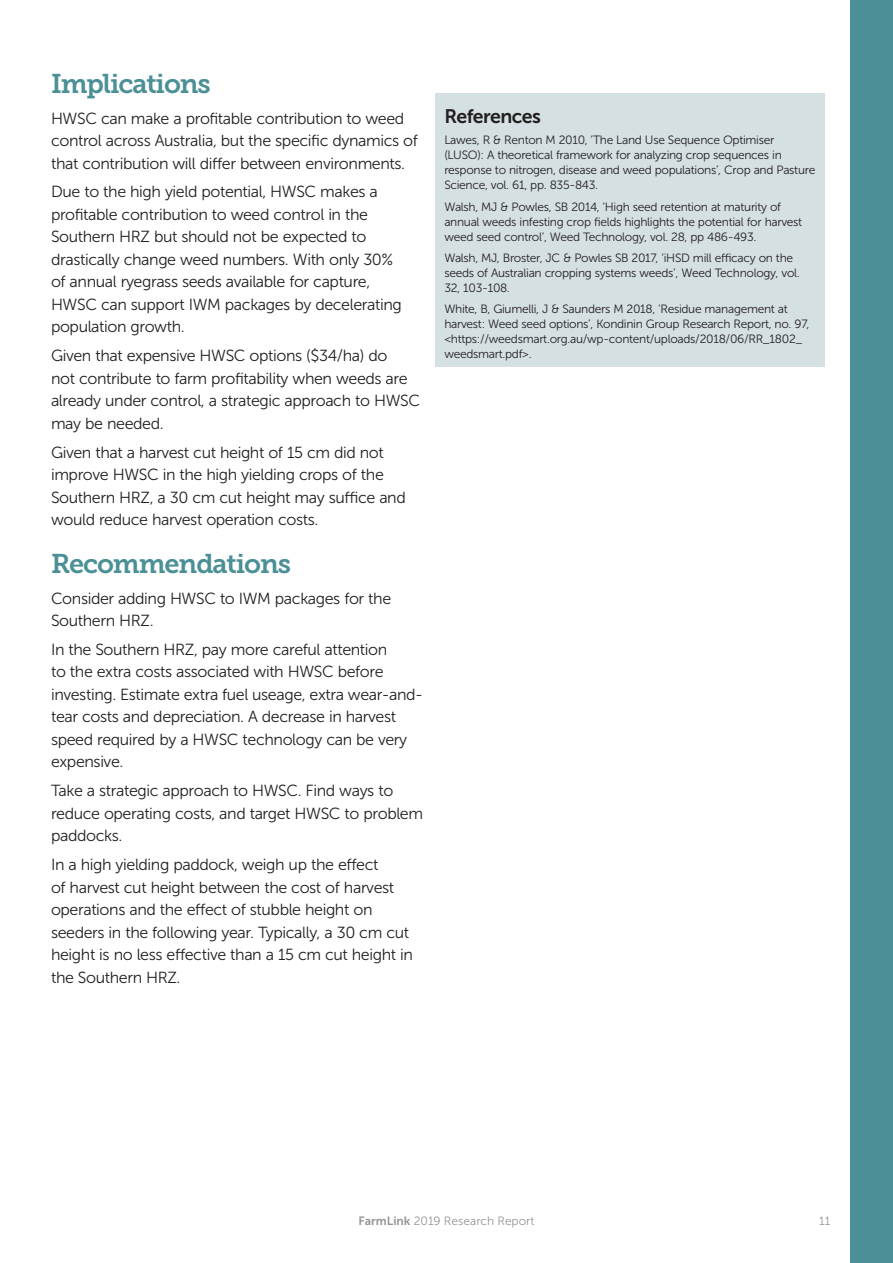
<style>
.page{position:relative;width:893px;height:1263px;background:#fff}
.page>*{position:absolute;margin:0;border:0;box-sizing:border-box;transform-origin:0 0}
.t1{font:27px "Museo Slab 700";letter-spacing:-.04em;color:#4b9096}
.t2{font:19.5px "Museo Sans 700";letter-spacing:-.03em;color:#231f20}
.t3{font:16.05px/22.5px "Museo Sans 300";letter-spacing:-.025em;color:#231f20}
.t4{font:12px/15px "Museo Sans 300";letter-spacing:-.025em;color:#231f20}
.t5{font:12px "Museo Sans 300";color:#939598}
.s1{font-family:"Museo Sans 700"}
</style>
<div class="page">
<div style="left:435px;top:94px;width:389px;height:273px;background:#d5e0e3"></div>
<div style="left:850px;top:0;width:43px;height:1263px;background:#4b9096"></div>
<h1 class="t1" style="left:51px;top:68px;width:161px">Implications</h1>
<p class="t3" style="left:51px;top:107px;width:368px">HWSC can make a profitable contribution to weed control across Australia, but the specific dynamics of that contribution will differ between environments.</p>
<p class="t3" style="left:51px;top:181px;width:352px">Due to the high yield potential, HWSC makes a profitable contribution to weed control in the Southern HRZ but should not be expected to drastically change weed numbers. With only 30% of annual ryegrass seeds available for capture, HWSC can support IWM packages by decelerating population growth.</p>
<p class="t3" style="left:51px;top:345px;width:371px">Given that expensive HWSC options ($34/ha) do<br>not contribute to farm profitability when weeds are already under control, a strategic approach to HWSC may be needed.</p>
<p class="t3" style="left:51px;top:441px;width:356px">Given that a harvest cut height of 15 cm did not improve HWSC in the high yielding crops of the Southern HRZ, a 30 cm cut height may suffice and would reduce harvest operation costs.</p>
<h1 class="t1" style="left:51px;top:548px;width:242px">Recommendations</h1>
<p class="t3" style="left:51px;top:587px;width:342px">Consider adding HWSC to IWM packages for the<br>Southern HRZ.</p>
<p class="t3" style="left:51px;top:638px;width:374px">In the Southern HRZ, pay more careful attention<br>to the extra costs associated with HWSC before investing. Estimate extra fuel useage, extra wear-and&shy;tear costs and depreciation. A decrease in harvest speed required by a HWSC technology can be very expensive.</p>
<p class="t3" style="left:51px;top:780px;width:374px">Take a strategic approach to HWSC. Find ways to reduce operating costs, and target HWSC to problem paddocks.</p>
<p class="t3" style="left:51px;top:853px;width:363px">In a high yielding paddock, weigh up the effect<br>of harvest cut height between the cost of harvest operations and the effect of stubble height on seeders in the following year. Typically, a 30 cm cut height is no less effective than a 15 cm cut height in the Southern HRZ.</p>
<p class="t2" style="left:444px;top:105px;width:98px">References</p>
<p class="t4" style="left:444px;top:133px;width:372px">Lawes, R &amp; Renton M 2010, ‘The Land Use Sequence Optimiser (LUSO): A theoretical framework for analyzing crop sequences in response to nitrogen, disease and weed populations’, Crop and Pasture Science, vol. 61, pp. 835-843.</p>
<p class="t4" style="left:444px;top:199px;width:359px">Walsh, MJ &amp; Powles, SB 2014, ‘High seed retention at maturity of annual weeds infesting crop fields highlights the potential for harvest weed seed control’, Weed Technology, vol. 28, pp 486-493.</p>
<p class="t4" style="left:444px;top:250px;width:357px">Walsh, MJ, Broster, JC &amp; Powles SB 2017, ‘iHSD mill efficacy on the seeds of Australian cropping systems weeds’, Weed Technology, vol.<br>32, 103-108.</p>
<p class="t4" style="left:444px;top:302px;width:366px">White, B, Giumelli, J &amp; Saunders M 2018, ‘Residue management at harvest: Weed seed options’, Kondinin Group Research Report, no. 97, &lt;https://weedsmart.org.au/wp-content/uploads/2018/06/RR_1802_ weedsmart.pdf&gt;.</p>
<p class="t5" style="left:358px;top:1215px;width:177px"><span class="s1">FarmLink</span> 2019 Research Report</p>
<p class="t5" style="left:819px;top:1215px;width:13px">11</p>
</div>
